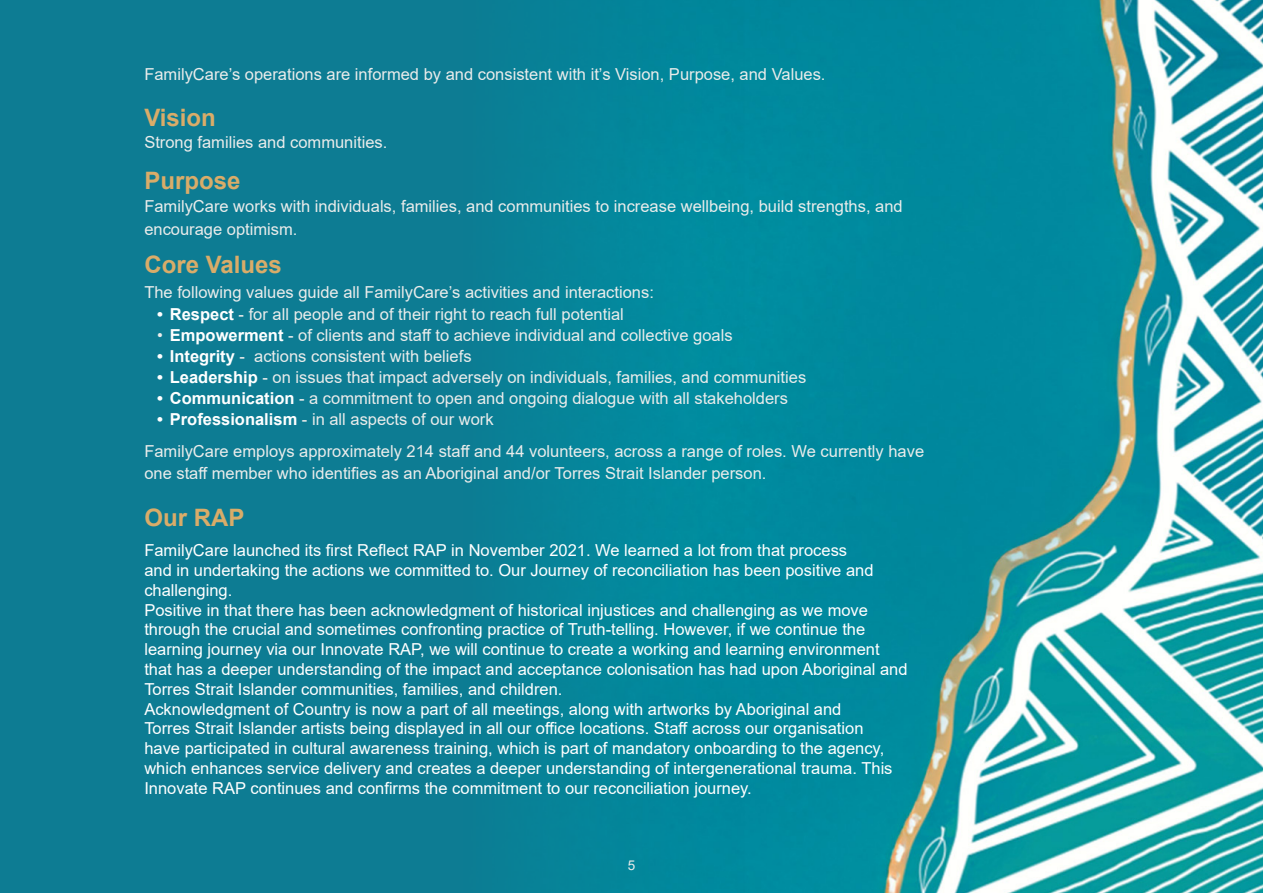
<style>
.page{position:relative;width:1263px;height:893px;background:#0d7c93}
.page>*{position:absolute;margin:0;border:0;box-sizing:border-box;transform-origin:0 0}
.t1{font:700 24px "Arial";color:#d9ac69}
.t2{font:16.5px/19.8px "Arial";color:#fff}
.t3{font:16.5px/22.8px "Arial";color:#eaeceb}
.t4{font:13.5px "Arial";color:#eaeceb}
.s1{font-weight:700;color:#fff}
</style>
<div class="page">
<img style="left:575px;top:0;width:688px;height:893px">
<p class="t3" style="left:144px;top:63px;width:683px">FamilyCare’s operations are informed by and consistent with it’s Vision, Purpose, and Values.</p>
<p class="t1" style="left:144px;top:100px;width:73px">Vision</p>
<p class="t3" style="left:144px;top:131px;width:244px">Strong families and communities.</p>
<p class="t1" style="left:144px;top:164px;width:98px">Purpose</p>
<p class="t3" style="left:144px;top:195px;width:760px">FamilyCare works with individuals, families, and communities to increase wellbeing, build strengths, and encourage optimism.</p>
<p class="t1" style="left:144px;top:247px;width:139px">Core Values</p>
<p class="t3" style="left:144px;top:281px;width:511px">The following values guide all FamilyCare’s activities and interactions:</p>
<p class="t3" style="left:157px;top:302px;width:468px"><span class="s1">• Respect</span> - for all people and of their right to reach full potential</p>
<p class="t3" style="left:157px;top:323px;width:577px">• <span class="s1">Empowerment</span> - of clients and staff to achieve individual and collective goals</p>
<p class="t3" style="left:157px;top:344px;width:316px"><span class="s1">• Integrity</span> - actions consistent with beliefs</p>
<p class="t3" style="left:157px;top:365px;width:651px"><span class="s1">• Leadership</span> - on issues that impact adversely on individuals, families, and communities</p>
<p class="t3" style="left:157px;top:387px;width:632px"><span class="s1">• Communication</span> - a commitment to open and ongoing dialogue with all stakeholders</p>
<p class="t3" style="left:157px;top:408px;width:338px"><span class="s1">• Professionalism</span> - in all aspects of our work</p>
<p class="t3" style="left:144px;top:441px;width:781px;line-height:21.6px">FamilyCare employs approximately 214 staff and 44 volunteers, across a range of roles. We currently have one staff member who identifies as an Aboriginal and/or Torres Strait Islander person.</p>
<p class="t1" style="left:144px;top:500px;width:102px">Our RAP</p>
<p class="t2" style="left:144px;top:540px;width:765px">FamilyCare launched its first Reflect RAP in November 2021. We learned a lot from that process<br>and in undertaking the actions we committed to. Our Journey of reconciliation has been positive and challenging.<br>Positive in that there has been acknowledgment of historical injustices and challenging as we move through the crucial and sometimes confronting practice of Truth-telling. However, if we continue the learning journey via our Innovate RAP, we will continue to create a working and learning environment that has a deeper understanding of the impact and acceptance colonisation has had upon Aboriginal and Torres Strait Islander communities, families, and children.<br>Acknowledgment of Country is now a part of all meetings, along with artworks by Aboriginal and<br>Torres Strait Islander artists being displayed in all our office locations. Staff across our organisation<br>have participated in cultural awareness training, which is part of mandatory onboarding to the agency, which enhances service delivery and creates a deeper understanding of intergenerational trauma. This Innovate RAP continues and confirms the commitment to our reconciliation journey.</p>
<p class="t4" style="left:628px;top:856px;width:9px">5</p>
</div>
